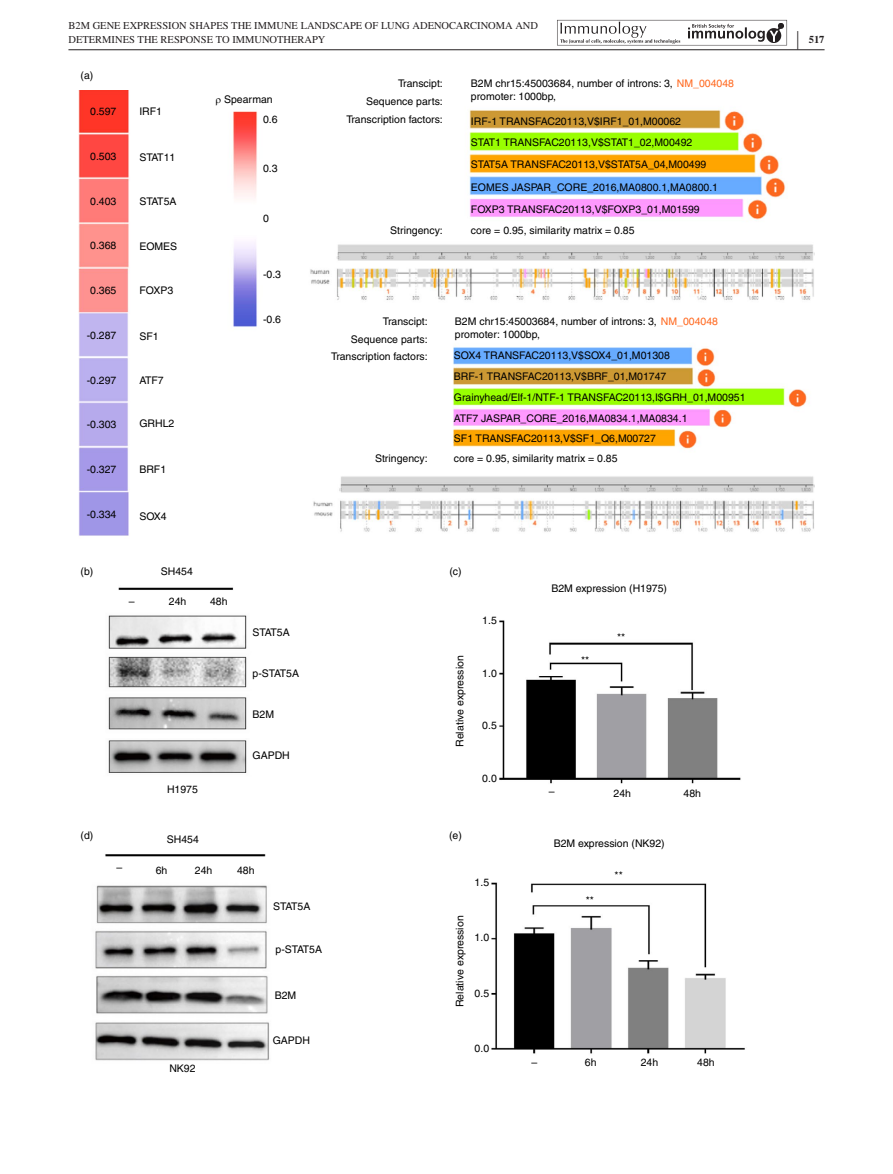
<style>
.page{position:relative;width:893px;height:1174px;background:#fff}
.page>*{position:absolute;margin:0;border:0;box-sizing:border-box;transform-origin:0 0}
.t1{font:700 25.95px "STIX";color:#231f20;scale:.36 1}
.t2{font:10.5px/17.9px "Helvetica";color:#000}
.t3{font:10.5px/13.5px "STIX";color:#231f20}
.t4{font:700 10.5px "STIX";color:#231f20}
.s1{color:#ff681e}
</style>
<div class="page">
<hr style="left:68px;top:49px;width:756px;height:1px;background:#231f20">
<svg style="left:557px;top:20px;width:230px;height:25px"></svg>
<img style="left:688px;top:23px;width:95px;height:19px">
<img style="left:79px;top:90px;width:735px;height:971px">
<svg style="left:216px;top:98px;width:5px;height:7px"></svg>
<p class="t3" style="left:68px;top:20px;width:471px">B2M GENE EXPRESSION SHAPES THE IMMUNE LANDSCAPE OF LUNG ADENOCARCINOMA AND<br>DETERMINES THE RESPONSE TO IMMUNOTHERAPY</p>
<p class="t2" style="left:81px;top:66px;width:14px">(a)</p>
<p class="t2" style="left:90px;top:103px;width:28px">0.597</p>
<p class="t2" style="left:90px;top:147px;width:28px">0.503</p>
<p class="t2" style="left:90px;top:192px;width:28px">0.403</p>
<p class="t2" style="left:90px;top:237px;width:28px">0.368</p>
<p class="t2" style="left:90px;top:281px;width:28px">0.365</p>
<p class="t2" style="left:87px;top:326px;width:31px">-0.287</p>
<p class="t2" style="left:87px;top:371px;width:31px">-0.297</p>
<p class="t2" style="left:87px;top:415px;width:31px">-0.303</p>
<p class="t2" style="left:87px;top:460px;width:31px">-0.327</p>
<p class="t2" style="left:87px;top:505px;width:31px">-0.334</p>
<p class="t2" style="left:139px;top:102px;width:24px">IRF1</p>
<p class="t2" style="left:139px;top:148px;width:37px">STAT11</p>
<p class="t2" style="left:139px;top:193px;width:39px">STAT5A</p>
<p class="t2" style="left:139px;top:237px;width:39px">EOMES</p>
<p class="t2" style="left:139px;top:281px;width:35px">FOXP3</p>
<p class="t2" style="left:139px;top:327px;width:21px">SF1</p>
<p class="t2" style="left:139px;top:372px;width:26px">ATF7</p>
<p class="t2" style="left:139px;top:414px;width:37px">GRHL2</p>
<p class="t2" style="left:139px;top:461px;width:28px">BRF1</p>
<p class="t2" style="left:139px;top:508px;width:29px">SOX4</p>
<p class="t2" style="left:224px;top:90px;width:50px">Spearman</p>
<p class="t2" style="left:263px;top:110px;width:16px">0.6</p>
<p class="t2" style="left:263px;top:159px;width:16px">0.3</p>
<p class="t2" style="left:263px;top:209px;width:7px">0</p>
<p class="t2" style="left:263px;top:265px;width:20px">-0.3</p>
<p class="t2" style="left:263px;top:311px;width:20px">-0.6</p>
<p class="t2" style="left:346px;top:75px;width:98px;text-align:right">Transcipt:<br>Sequence parts:<br>Transcription factors:</p>
<p class="t2" style="left:390px;top:222px;width:54px">Stringency:</p>
<p class="t2" style="left:471px;top:77px;width:265px;line-height:12.6px">B2M chr15:45003684, number of introns: 3, <span class="s1">NM_004048 </span>promoter: 1000bp,</p>
<p class="t2" style="left:471px;top:110px;width:223px;line-height:21.8px">IRF-1 TRANSFAC20113,V$IRF1_01,M00062<br>STAT1 TRANSFAC20113,V$STAT1_02,M00492</p>
<p class="t2" style="left:471px;top:155px;width:237px">STAT5A TRANSFAC20113,V$STAT5A_04,M00499</p>
<p class="t2" style="left:471px;top:178px;width:249px">EOMES JASPAR_CORE_2016,MA0800.1,MA0800.1</p>
<p class="t2" style="left:471px;top:200px;width:230px">FOXP3 TRANSFAC20113,V$FOXP3_01,M01599</p>
<p class="t2" style="left:471px;top:222px;width:165px">core = 0.95, similarity matrix = 0.85</p>
<p class="t2" style="left:331px;top:312px;width:98px;text-align:right">Transcipt:<br>Sequence parts:<br>Transcription factors:</p>
<p class="t2" style="left:375px;top:449px;width:54px">Stringency:</p>
<p class="t2" style="left:455px;top:315px;width:265px;line-height:12.6px">B2M chr15:45003684, number of introns: 3, <span class="s1">NM_004048 </span>promoter: 1000bp,</p>
<p class="t2" style="left:454px;top:344px;width:217px;line-height:21.5px">SOX4 TRANSFAC20113,V$SOX4_01,M01308<br>BRF-1 TRANSFAC20113,V$BRF_01,M01747</p>
<p class="t2" style="left:454px;top:389px;width:293px">Grainyhead/Elf-1/NTF-1 TRANSFAC20113,I$GRH_01,M00951</p>
<p class="t2" style="left:454px;top:409px;width:235px">ATF7 JASPAR_CORE_2016,MA0834.1,MA0834.1</p>
<p class="t2" style="left:454px;top:429px;width:203px">SF1 TRANSFAC20113,V$SF1_Q6,M00727</p>
<p class="t2" style="left:454px;top:449px;width:165px">core = 0.95, similarity matrix = 0.85</p>
<p class="t2" style="left:161px;top:562px;width:34px">SH454</p>
<p class="t2" style="left:81px;top:562px;width:14px">(b)</p>
<p class="t2" style="left:449px;top:562px;width:14px">(c)</p>
<p class="t2" style="left:129px;top:592px;width:7px">–</p>
<p class="t2" style="left:169px;top:592px;width:19px">24h</p>
<p class="t2" style="left:210px;top:592px;width:19px">48h</p>
<p class="t2" style="left:167px;top:780px;width:32px">H1975</p>
<p class="t2" style="left:252px;top:623px;width:39px">STAT5A</p>
<p class="t2" style="left:252px;top:664px;width:48px">p-STAT5A</p>
<p class="t2" style="left:252px;top:705px;width:23px">B2M</p>
<p class="t2" style="left:252px;top:746px;width:39px">GAPDH</p>
<p class="t2" style="left:451px;top:747px;width:93px;rotate:-90deg">Relative expression</p>
<p class="t2" style="left:482px;top:611px;width:16px">1.5</p>
<p class="t2" style="left:482px;top:664px;width:16px">1.0</p>
<p class="t2" style="left:482px;top:716px;width:16px">0.5</p>
<p class="t2" style="left:482px;top:769px;width:16px">0.0</p>
<p class="t2" style="left:551px;top:579px;width:117px">B2M expression (H1975)</p>
<p class="t2" style="left:581px;top:651px;width:10px">**</p>
<p class="t2" style="left:617px;top:628px;width:10px">**</p>
<p class="t2" style="left:549px;top:782px;width:7px">–</p>
<p class="t2" style="left:614px;top:785px;width:19px">24h</p>
<p class="t2" style="left:81px;top:826px;width:14px">(d)</p>
<p class="t2" style="left:449px;top:826px;width:14px">(e)</p>
<p class="t2" style="left:167px;top:830px;width:34px">SH454</p>
<p class="t2" style="left:554px;top:834px;width:113px">B2M expression (NK92)</p>
<p class="t2" style="left:116px;top:858px;width:7px">–</p>
<p class="t2" style="left:156px;top:861px;width:13px">6h</p>
<p class="t2" style="left:195px;top:861px;width:19px">24h</p>
<p class="t2" style="left:237px;top:861px;width:19px">48h</p>
<p class="t2" style="left:273px;top:897px;width:39px">STAT5A</p>
<p class="t2" style="left:276px;top:940px;width:48px">p-STAT5A</p>
<p class="t2" style="left:275px;top:986px;width:23px">B2M</p>
<p class="t2" style="left:273px;top:1031px;width:39px">GAPDH</p>
<p class="t2" style="left:475px;top:873px;width:16px">1.5</p>
<p class="t2" style="left:451px;top:1007px;width:93px;rotate:-90deg">Relative expression</p>
<p class="t2" style="left:475px;top:928px;width:16px">1.0</p>
<p class="t2" style="left:475px;top:984px;width:16px">0.5</p>
<p class="t2" style="left:475px;top:1039px;width:16px">0.0</p>
<p class="t2" style="left:586px;top:891px;width:10px">**</p>
<p class="t2" style="left:615px;top:866px;width:10px">**</p>
<p class="t2" style="left:684px;top:785px;width:19px">48h</p>
<p class="t2" style="left:169px;top:1059px;width:28px">NK92</p>
<p class="t2" style="left:531px;top:1053px;width:7px">–</p>
<p class="t2" style="left:585px;top:1053px;width:13px">6h</p>
<p class="t2" style="left:641px;top:1053px;width:19px">24h</p>
<p class="t2" style="left:697px;top:1053px;width:19px">48h</p>
<h1 class="t1" style="left:797px;top:25px;width:7px">|</h1>
<p class="t4" style="left:809px;top:33px;width:17px">517</p>
</div>
